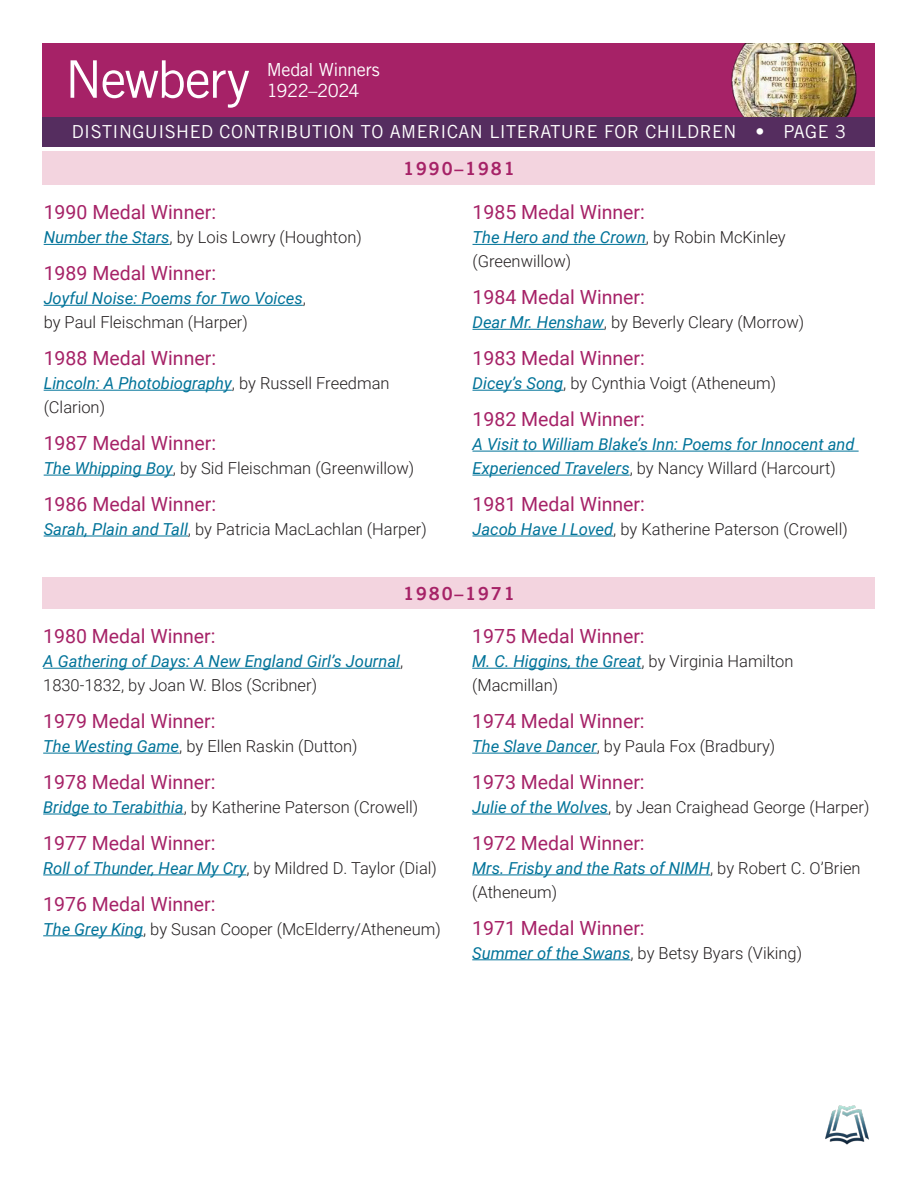
<style>
.page{position:relative;width:918px;height:1188px;background:#fff}
.page>*{position:absolute;margin:0;border:0;box-sizing:border-box;transform-origin:0 0}
.t1{font:51.9px "Trade Gothic LT Pro";letter-spacing:-.03em;color:#fff}
.t2{font:19.5px "Roboto";color:#a62267}
.t3{font:18.15px/21.8px "Trade Gothic LT Pro";letter-spacing:-.025em;color:#fff}
.t4{font:18px "Trade Gothic LT Pro";letter-spacing:.025em;color:#fff}
.t5{font:18px "Trade Gothic LT Pro Bd 2";letter-spacing:.1em;color:#a62267}
.t6{font:300 16.5px/24px "Roboto";color:#231f20}
.t7{font:italic 16.5px/24px "Roboto";color:#007399}
.s1{font-weight:400;font-style:italic;color:#007399}
.s2{font-weight:300;font-style:normal;color:#231f20}
</style>
<div class="page">
<hr style="left:44px;top:244px;width:126px;height:1px;background:#007399">
<hr style="left:44px;top:305px;width:259px;height:1px;background:#007399">
<hr style="left:44px;top:390px;width:188px;height:1px;background:#007399">
<hr style="left:44px;top:475px;width:129px;height:1px;background:#007399">
<hr style="left:44px;top:536px;width:144px;height:1px;background:#007399">
<hr style="left:472px;top:244px;width:174px;height:1px;background:#007399">
<hr style="left:472px;top:329px;width:132px;height:1px;background:#007399">
<hr style="left:472px;top:390px;width:91px;height:1px;background:#007399">
<hr style="left:472px;top:451px;width:387px;height:1px;background:#007399">
<hr style="left:472px;top:475px;width:158px;height:1px;background:#007399">
<hr style="left:472px;top:536px;width:141px;height:1px;background:#007399">
<hr style="left:43px;top:668px;width:357px;height:1px;background:#007399">
<hr style="left:43px;top:753px;width:136px;height:1px;background:#007399">
<hr style="left:43px;top:814px;width:141px;height:1px;background:#007399">
<hr style="left:43px;top:875px;width:203px;height:1px;background:#007399">
<hr style="left:43px;top:935px;width:100px;height:1px;background:#007399">
<hr style="left:472px;top:668px;width:169px;height:1px;background:#007399">
<hr style="left:472px;top:753px;width:125px;height:1px;background:#007399">
<hr style="left:472px;top:814px;width:136px;height:1px;background:#007399">
<hr style="left:472px;top:875px;width:238px;height:1px;background:#007399">
<hr style="left:472px;top:959px;width:158px;height:1px;background:#007399">
<div style="left:43px;top:151px;width:832px;height:34px;background:#f3d4df"></div>
<div style="left:43px;top:578px;width:832px;height:31px;background:#f3d4df"></div>
<div style="left:43px;top:117px;width:832px;height:30px;background:#552d5f"></div>
<img style="left:825px;top:1105px;width:44px;height:40px">
<div style="left:43px;top:43px;width:832px;height:74px;background:#a62267"></div>
<img style="left:731px;top:43px;width:126px;height:73px">
<h1 class="t1" style="left:65px;top:48px;width:187px">Newbery</h1>
<p class="t3" style="left:267px;top:58px;width:114px">Medal Winners<br>1922–2024</p>
<p class="t4" style="left:72px;top:121px;width:776px">DISTINGUISHED CONTRIBUTION TO AMERICAN LITERATURE FOR CHILDREN • PAGE 3</p>
<p class="t5" style="left:403px;top:157px;width:113px">1990–1981</p>
<p class="t2" style="left:44px;top:199px;width:174px">1990 Medal Winner:</p>
<p class="t6" style="left:44px;top:225px;width:320px"><span class="s1">Number the Stars</span>, by Lois Lowry (Houghton)</p>
<p class="t2" style="left:44px;top:260px;width:174px">1989 Medal Winner:</p>
<p class="t7" style="left:44px;top:286px;width:264px">Joyful Noise: Poems for Two Voices<span class="s2">, by Paul Fleischman (Harper)</span></p>
<p class="t2" style="left:44px;top:344px;width:174px">1988 Medal Winner:</p>
<p class="t6" style="left:44px;top:371px;width:347px"><span class="s1">Lincoln: A Photobiography</span>, by Russell Freedman (Clarion)</p>
<p class="t2" style="left:44px;top:429px;width:174px">1987 Medal Winner:</p>
<p class="t6" style="left:44px;top:455px;width:372px"><span class="s1">The Whipping Boy</span>, by Sid Fleischman (Greenwillow)</p>
<p class="t2" style="left:44px;top:490px;width:174px">1986 Medal Winner:</p>
<p class="t6" style="left:44px;top:516px;width:385px"><span class="s1">Sarah, Plain and Tall</span>, by Patricia MacLachlan (Harper)</p>
<p class="t2" style="left:472px;top:199px;width:174px">1985 Medal Winner:</p>
<p class="t6" style="left:472px;top:225px;width:315px"><span class="s1">The Hero and the Crown</span>, by Robin McKinley (Greenwillow)</p>
<p class="t2" style="left:472px;top:284px;width:174px">1984 Medal Winner:</p>
<p class="t6" style="left:472px;top:310px;width:333px"><span class="s1">Dear Mr. Henshaw</span>, by Beverly Cleary (Morrow)</p>
<p class="t2" style="left:472px;top:344px;width:174px">1983 Medal Winner:</p>
<p class="t6" style="left:472px;top:371px;width:305px"><span class="s1">Dicey’s Song</span>, by Cynthia Voigt (Atheneum)</p>
<p class="t2" style="left:472px;top:405px;width:174px">1982 Medal Winner:</p>
<p class="t7" style="left:472px;top:431px;width:384px">A Visit to William Blake’s Inn: Poems for Innocent and<br>Experienced Travelers<span class="s2">, by Nancy Willard (Harcourt)</span></p>
<p class="t2" style="left:472px;top:490px;width:174px">1981 Medal Winner:</p>
<p class="t6" style="left:472px;top:516px;width:377px"><span class="s1">Jacob Have I Loved</span>, by Katherine Paterson (Crowell)</p>
<p class="t5" style="left:403px;top:582px;width:113px">1980–1971</p>
<p class="t2" style="left:43px;top:622px;width:174px">1980 Medal Winner:</p>
<p class="t7" style="left:43px;top:649px;width:362px">A Gathering of Days: A New England Girl’s Journal<span class="s2">,<br>1830-1832, by Joan W. Blos (Scribner)</span></p>
<p class="t2" style="left:43px;top:707px;width:174px">1979 Medal Winner:</p>
<p class="t6" style="left:43px;top:733px;width:316px"><span class="s1">The Westing Game</span>, by Ellen Raskin (Dutton)</p>
<p class="t2" style="left:43px;top:768px;width:174px">1978 Medal Winner:</p>
<p class="t6" style="left:43px;top:794px;width:376px"><span class="s1">Bridge to Terabithia</span>, by Katherine Paterson (Crowell)</p>
<p class="t2" style="left:43px;top:829px;width:174px">1977 Medal Winner:</p>
<p class="t6" style="left:43px;top:855px;width:395px"><span class="s1">Roll of Thunder, Hear My Cry</span>, by Mildred D. Taylor (Dial)</p>
<p class="t2" style="left:43px;top:890px;width:174px">1976 Medal Winner:</p>
<p class="t6" style="left:43px;top:916px;width:399px"><span class="s1">The Grey King</span>, by Susan Cooper (McElderry/Atheneum)</p>
<p class="t2" style="left:472px;top:622px;width:174px">1975 Medal Winner:</p>
<p class="t6" style="left:472px;top:649px;width:323px"><span class="s1">M. C. Higgins, the Great</span>, by Virginia Hamilton (Macmillan)</p>
<p class="t2" style="left:472px;top:707px;width:174px">1974 Medal Winner:</p>
<p class="t6" style="left:472px;top:733px;width:305px"><span class="s1">The Slave Dancer</span>, by Paula Fox (Bradbury)</p>
<p class="t2" style="left:472px;top:768px;width:174px">1973 Medal Winner:</p>
<p class="t6" style="left:472px;top:794px;width:399px"><span class="s1">Julie of the Wolves</span>, by Jean Craighead George (Harper)</p>
<p class="t2" style="left:472px;top:829px;width:174px">1972 Medal Winner:</p>
<p class="t6" style="left:472px;top:855px;width:390px"><span class="s1">Mrs. Frisby and the Rats of NIMH</span>, by Robert C. O’Brien (Atheneum)</p>
<p class="t2" style="left:472px;top:914px;width:174px">1971 Medal Winner:</p>
<p class="t6" style="left:472px;top:940px;width:331px"><span class="s1">Summer of the Swans</span>, by Betsy Byars (Viking)</p>
</div>
